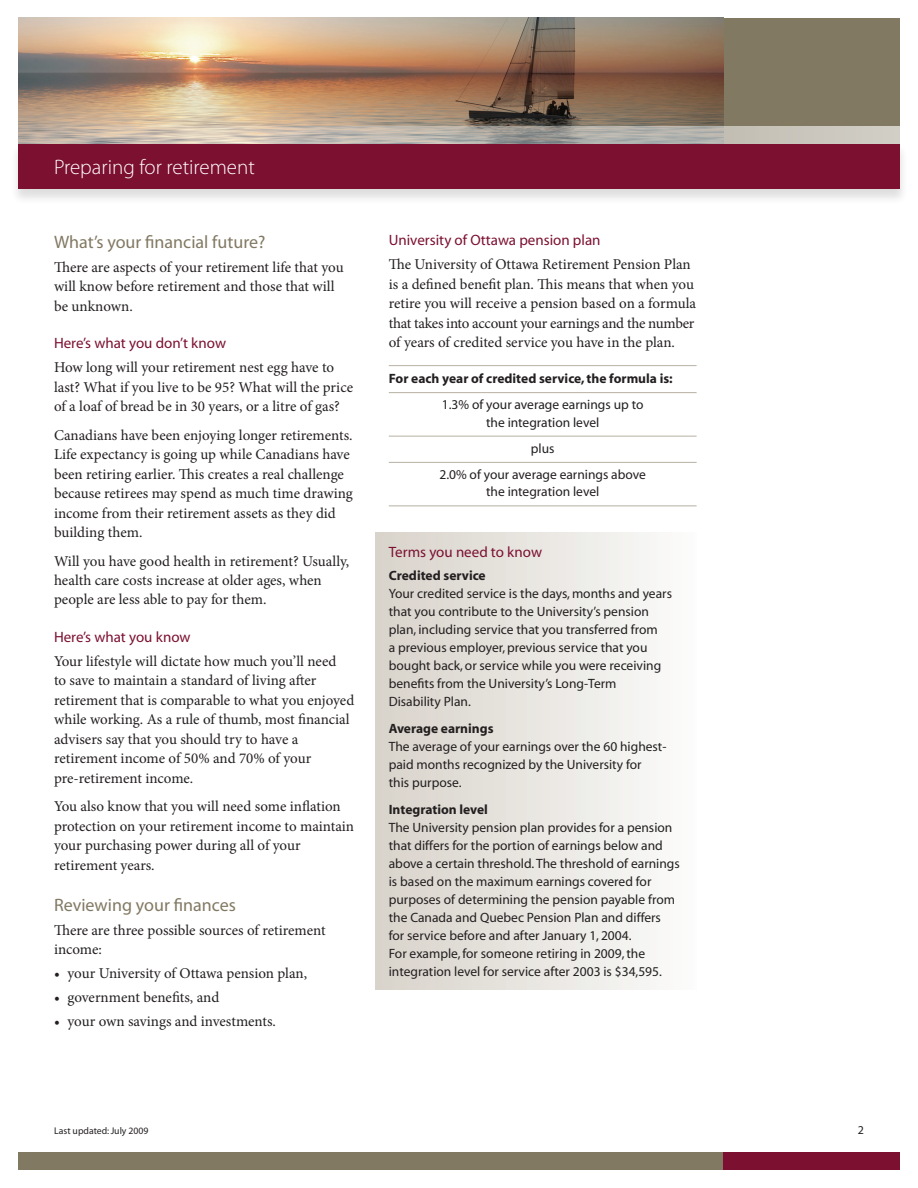
<style>
.page{position:relative;width:918px;height:1188px;background:#fff}
.page>*{position:absolute;margin:0;border:0;box-sizing:border-box;transform-origin:0 0}
.t1{font:300 21px "Myriad Pro";color:#fff}
.t2{font:18px "Myriad Pro";color:#827963}
.t3{font:15px/19.5px "Minion Pro";letter-spacing:-.005em;color:#231f20}
.t4{font:15px "Myriad";color:#7c1031}
.t5{font:13.5px/18px "Myriad";color:#231f20}
.t6{font:700 13.5px "Myriad";color:#231f20}
.t7{font:12px "Myriad";color:#231f20}
.t8{font:9.75px "Myriad";color:#231f20}
</style>
<div class="page">
<div style="left:375px;top:532px;width:322px;height:457px;background:linear-gradient(to right,#d8d2ca,#fbfcfb)"></div>
<hr style="left:389px;top:365px;width:308px;height:1px;background:#b7b0a3">
<hr style="left:389px;top:392px;width:308px;height:1px;background:#b7b0a3">
<hr style="left:389px;top:436px;width:308px;height:1px;background:#b7b0a3">
<hr style="left:389px;top:462px;width:308px;height:1px;background:#b7b0a3">
<hr style="left:389px;top:506px;width:308px;height:1px;background:#b7b0a3">
<div style="left:714px;top:18px;width:186px;height:126px;background:#827963"></div>
<img style="left:18px;top:18px;width:706px;height:108px">
<div style="left:10px;top:143px;width:905px;height:68px;background:#231f20;opacity:.15"></div>
<div style="left:18px;top:144px;width:882px;height:45px;background:#7c1031"></div>
<svg style="left:18px;top:126px;width:882px;height:18px"></svg>
<div style="left:18px;top:1152px;width:706px;height:18px;background:#827963"></div>
<div style="left:724px;top:1152px;width:176px;height:18px;background:#7c1031"></div>
<h1 class="t1" style="left:54px;top:155px;width:202px">Preparing for retirement</h1>
<p class="t2" style="left:54px;top:232px;width:213px">What’s your financial future?</p>
<p class="t3" style="left:54px;top:257px;width:291px">There are aspects of your retirement life that you will know before retirement and those that will be unknown.</p>
<p class="t4" style="left:54px;top:336px;width:174px">Here’s what you don’t know</p>
<p class="t3" style="left:54px;top:358px;width:301px">How long will your retirement nest egg have to last? What if you live to be 95? What will the price of a loaf of bread be in 30 years, or a litre of gas?</p>
<p class="t3" style="left:54px;top:425px;width:300px">Canadians have been enjoying longer retirements.<br>Life expectancy is going up while Canadians have been retiring earlier. This creates a real challenge because retirees may spend as much time drawing income from their retirement assets as they did building them.</p>
<p class="t3" style="left:54px;top:551px;width:297px">Will you have good health in retirement? Usually, health care costs increase at older ages, when people are less able to pay for them.</p>
<p class="t4" style="left:54px;top:630px;width:138px">Here’s what you know</p>
<p class="t3" style="left:54px;top:652px;width:302px">Your lifestyle will dictate how much you’ll need<br>to save to maintain a standard of living after retirement that is comparable to what you enjoyed while working. As a rule of thumb, most financial advisers say that you should try to have a retirement income of 50% and 70% of your pre-retirement income.</p>
<p class="t3" style="left:54px;top:797px;width:302px">You also know that you will need some inflation protection on your retirement income to maintain your purchasing power during all of your retirement years.</p>
<p class="t2" style="left:54px;top:895px;width:183px">Reviewing your finances</p>
<p class="t3" style="left:54px;top:920px;width:273px">There are three possible sources of retirement income:</p>
<p class="t3" style="left:54px;top:964px;width:255px">• your University of Ottawa pension plan,</p>
<p class="t3" style="left:54px;top:988px;width:167px">• government benefits, and</p>
<p class="t3" style="left:54px;top:1012px;width:224px">• your own savings and investments.</p>
<p class="t4" style="left:389px;top:233px;width:213px">University of Ottawa pension plan</p>
<p class="t3" style="left:389px;top:255px;width:309px">The University of Ottawa Retirement Pension Plan is a defined benefit plan. This means that when you retire you will receive a pension based on a formula that takes into account your earnings and the number of years of credited service you have in the plan.</p>
<p class="t6" style="left:389px;top:372px;width:285px">For each year of credited service, the formula is:</p>
<p class="t5" style="left:442px;top:397px;width:203px;line-height:17.2px;text-align:center">1.3% of your average earnings up to the integration level</p>
<p class="t5" style="left:439px;top:436px;width:208px;line-height:26.2px;text-align:center">plus<br>2.0% of your average earnings above</p>
<p class="t5" style="left:486px;top:484px;width:115px">the integration level</p>
<p class="t4" style="left:389px;top:545px;width:155px">Terms you need to know</p>
<p class="t6" style="left:389px;top:568px;width:98px">Credited service</p>
<p class="t5" style="left:389px;top:585px;width:285px">Your credited service is the days, months and years that you contribute to the University’s pension plan, including service that you transferred from<br>a previous employer, previous service that you bought back, or service while you were receiving benefits from the University’s Long-Term Disability Plan.</p>
<p class="t6" style="left:389px;top:721px;width:106px">Average earnings</p>
<p class="t5" style="left:389px;top:738px;width:279px">The average of your earnings over the 60 highest&shy;paid months recognized by the University for<br>this purpose.</p>
<p class="t6" style="left:389px;top:802px;width:101px">Integration level</p>
<p class="t5" style="left:389px;top:819px;width:293px">The University pension plan provides for a pension that differs for the portion of earnings below and above a certain threshold. The threshold of earnings is based on the maximum earnings covered for purposes of determining the pension payable from the Canada and Quebec Pension Plan and differs for service before and after January 1, 2004.<br>For example, for someone retiring in 2009, the integration level for service after 2003 is $34,595.</p>
<p class="t8" style="left:54px;top:1126px;width:96px">Last updated: July 2009</p>
<p class="t7" style="left:858px;top:1124px;width:8px">2</p>
</div>
